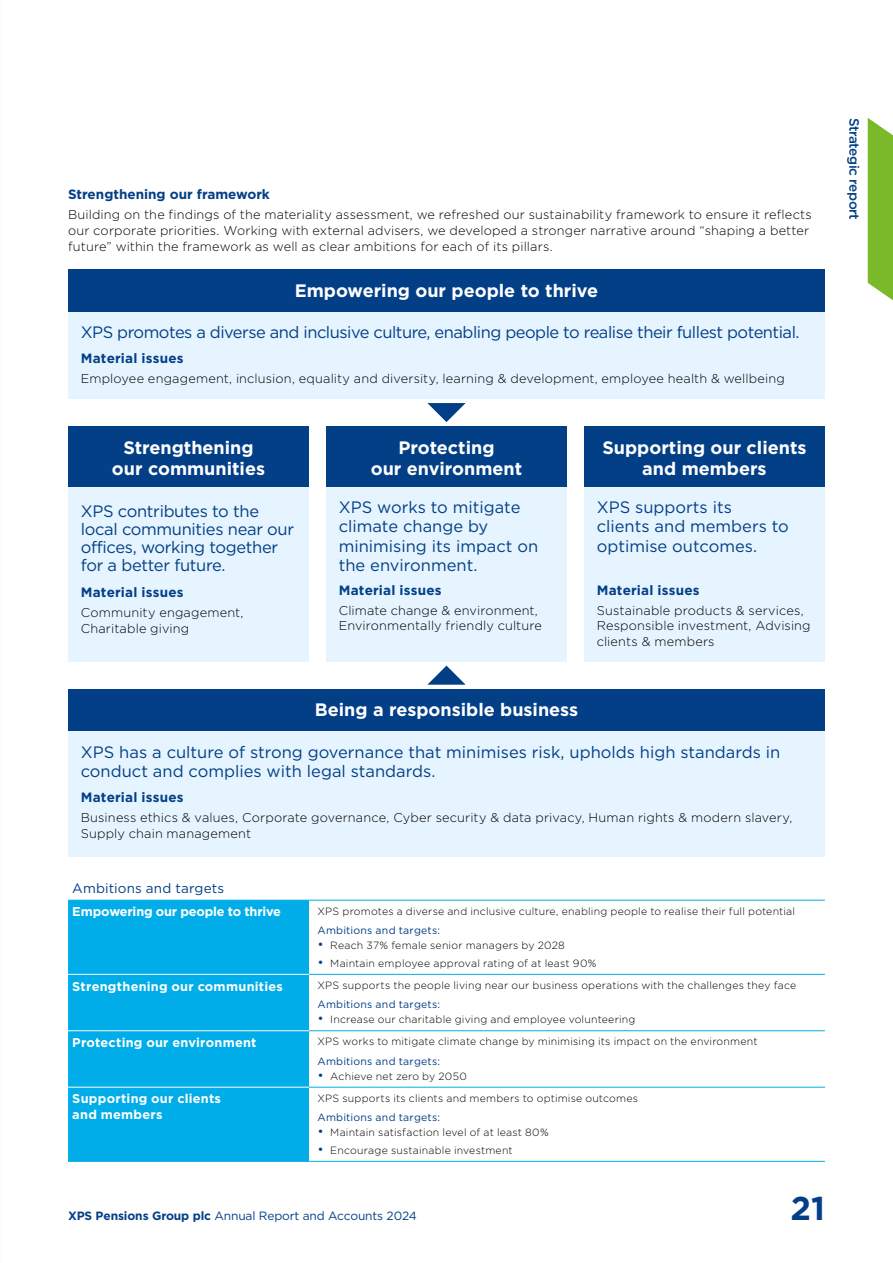
<style>
.page{position:relative;width:893px;height:1263px;background:#fff}
.page>*{position:absolute;margin:0;border:0;box-sizing:border-box;transform-origin:0 0}
.t1{font:700 33px "Gotham";color:#033f86}
.t2{font:700 18px/21px "Gotham";color:#fff;text-align:center}
.t3{font:16.5px/19.5px "Gotham";letter-spacing:-.005em;color:#033f86}
.t4{font:16.5px "Gotham";letter-spacing:-.03em;color:#033f86}
.t5{font:700 13.5px "Gotham";letter-spacing:.015em;color:#033f86}
.t6{font:13.5px "Gotham";letter-spacing:.01em;color:#033f86}
.t7{font:500 13.5px "Gotham";letter-spacing:-.03em;color:#033f86}
.t8{font:300 12.75px/15.8px "Gotham";letter-spacing:.01em;color:#000}
.t9{font:700 12.75px/15.8px "Gotham";letter-spacing:.02em;color:#fff}
.t10{font:700 12.75px "Gotham";letter-spacing:-.01em;color:#fff}
.t11{font:12px "Gotham";letter-spacing:-.01em;color:#033f86}
.t12{font:300 10.5px "Gotham";letter-spacing:.02em;color:#000}
.t13{font:10.5px "Gotham";letter-spacing:.02em;color:#033f86}
.s1{font-size:13.5px;color:#033f86}
.s2{font-weight:700}
</style>
<div class="page">
<svg style="left:868px;top:118px;width:25px;height:183px;background:#87bf3e"></svg>
<div style="left:68px;top:312px;width:757px;height:87px;background:#e5f4fe"></div>
<div style="left:68px;top:270px;width:757px;height:42px;background:#033f86"></div>
<div style="left:68px;top:689px;width:757px;height:43px;background:#033f86"></div>
<div style="left:68px;top:732px;width:757px;height:125px;background:#e5f4fe"></div>
<div style="left:68px;top:426px;width:241px;height:61px;background:#033f86"></div>
<div style="left:68px;top:487px;width:241px;height:174px;background:#e5f4fe"></div>
<div style="left:326px;top:426px;width:241px;height:61px;background:#033f86"></div>
<div style="left:326px;top:487px;width:241px;height:174px;background:#e5f4fe"></div>
<div style="left:584px;top:426px;width:241px;height:61px;background:#033f86"></div>
<div style="left:584px;top:487px;width:241px;height:174px;background:#e5f4fe"></div>
<div style="left:68px;top:901px;width:241px;height:260px;background:#00ade9"></div>
<hr style="left:309px;top:974px;width:516px;height:1px;background:#00ade9">
<hr style="left:309px;top:1030px;width:516px;height:1px;background:#00ade9">
<hr style="left:309px;top:1087px;width:516px;height:1px;background:#00ade9">
<hr style="left:68px;top:1161px;width:241px;height:1px;background:#00ade9">
<hr style="left:309px;top:1161px;width:516px;height:1px;background:#00ade9">
<hr style="left:68px;top:900px;width:241px;height:1px;background:#00ade9">
<hr style="left:309px;top:900px;width:516px;height:1px;background:#00ade9">
<hr style="left:68px;top:974px;width:241px;height:1px;background:#fff">
<hr style="left:68px;top:1030px;width:241px;height:1px;background:#fff">
<hr style="left:68px;top:1087px;width:241px;height:1px;background:#fff">
<svg style="left:427px;top:666px;width:39px;height:19px"></svg>
<svg style="left:427px;top:403px;width:39px;height:19px"></svg>
<p class="t5" style="left:68px;top:186px;width:203px">Strengthening our framework</p>
<p class="t8" style="left:68px;top:207px;width:745px">Building on the findings of the materiality assessment, we refreshed our sustainability framework to ensure it reflects our corporate priorities. Working with external advisers, we developed a stronger narrative around “shaping a better future” within the framework as well as clear ambitions for each of its pillars.</p>
<h2 class="t2" style="left:295px;top:280px;width:305px">Empowering our people to thrive</h2>
<p class="t4" style="left:81px;top:322px;width:720px">XPS promotes a diverse and inclusive culture, enabling people to realise their fullest potential.</p>
<p class="t5" style="left:81px;top:349px;width:104px">Material issues</p>
<p class="t8" style="left:81px;top:370px;width:705px">Employee engagement, inclusion, equality and diversity, learning &amp; development, employee health &amp; wellbeing</p>
<h2 class="t2" style="left:112px;top:437px;width:155px">Strengthening our communities</h2>
<p class="t3" style="left:81px;top:502px;width:215px;line-height:18px">XPS contributes to the local communities near our offices, working together for a better future.</p>
<p class="t5" style="left:81px;top:583px;width:104px">Material issues</p>
<p class="t8" style="left:81px;top:604px;width:164px">Community engagement,<br>Charitable giving</p>
<h2 class="t2" style="left:371px;top:437px;width:153px">Protecting<br>our environment</h2>
<p class="t3" style="left:339px;top:497px;width:201px">XPS works to mitigate climate change by minimising its impact on the environment.</p>
<p class="t5" style="left:339px;top:581px;width:104px">Material issues</p>
<p class="t8" style="left:339px;top:602px;width:205px">Climate change &amp; environment,<br>Environmentally friendly culture</p>
<h2 class="t2" style="left:602px;top:437px;width:206px">Supporting our clients and members</h2>
<p class="t3" style="left:597px;top:497px;width:194px">XPS supports its clients and members to optimise outcomes.</p>
<p class="t5" style="left:597px;top:581px;width:104px">Material issues</p>
<p class="t8" style="left:597px;top:602px;width:215px">Sustainable products &amp; services,<br>Responsible investment, Advising clients &amp; members</p>
<h2 class="t2" style="left:315px;top:699px;width:265px">Being a responsible business</h2>
<p class="t3" style="left:81px;top:742px;width:701px">XPS has a culture of strong governance that minimises risk, upholds high standards in conduct and complies with legal standards.</p>
<p class="t5" style="left:81px;top:788px;width:104px">Material issues</p>
<p class="t8" style="left:81px;top:809px;width:713px">Business ethics &amp; values, Corporate governance, Cyber security &amp; data privacy, Human rights &amp; modern slavery,<br>Supply chain management</p>
<p class="t6" style="left:72px;top:879px;width:153px">Ambitions and targets</p>
<p class="t10" style="left:72px;top:903px;width:210px">Empowering our people to thrive</p>
<p class="t12" style="left:317px;top:904px;width:479px">XPS promotes a diverse and inclusive culture, enabling people to realise their full potential</p>
<p class="t13" style="left:317px;top:924px;width:124px">Ambitions and targets:</p>
<p class="t12" style="left:317px;top:939px;width:249px"><span class="s1">•</span> Reach 37% female senior managers by 2028</p>
<p class="t12" style="left:317px;top:956px;width:281px"><span class="s1">•</span> Maintain employee approval rating of at least 90%</p>
<p class="t9" style="left:72px;top:978px;width:212px">Strengthening our communities</p>
<p class="t12" style="left:317px;top:978px;width:480px">XPS supports the people living near our business operations with the challenges they face</p>
<p class="t13" style="left:317px;top:998px;width:124px">Ambitions and targets:</p>
<p class="t12" style="left:317px;top:1013px;width:319px"><span class="s1">•</span> Increase our charitable giving and employee volunteering</p>
<p class="t9" style="left:72px;top:1034px;width:186px">Protecting our environment</p>
<p class="t12" style="left:317px;top:1035px;width:442px">XPS works to mitigate climate change by minimising its impact on the environment</p>
<p class="t13" style="left:317px;top:1054px;width:124px">Ambitions and targets:</p>
<p class="t12" style="left:317px;top:1069px;width:151px"><span class="s1">•</span> Achieve net zero by 2050</p>
<p class="t9" style="left:72px;top:1091px;width:150px">Supporting our clients and members</p>
<p class="t12" style="left:317px;top:1091px;width:322px">XPS supports its clients and members to optimise outcomes</p>
<p class="t13" style="left:317px;top:1110px;width:124px">Ambitions and targets:</p>
<p class="t12" style="left:317px;top:1126px;width:233px"><span class="s1">•</span> Maintain satisfaction level of at least 80%</p>
<p class="t12" style="left:317px;top:1143px;width:197px"><span class="s1">•</span> Encourage sustainable investment</p>
<p class="t11" style="left:68px;top:1208px;width:350px"><span class="s2">XPS Pensions Group plc</span> Annual Report and Accounts 2024</p>
<h1 class="t1" style="left:790px;top:1187px;width:36px">21</h1>
<p class="t7" style="left:863px;top:118px;width:103px;rotate:90deg">Strategic report</p>
</div>
